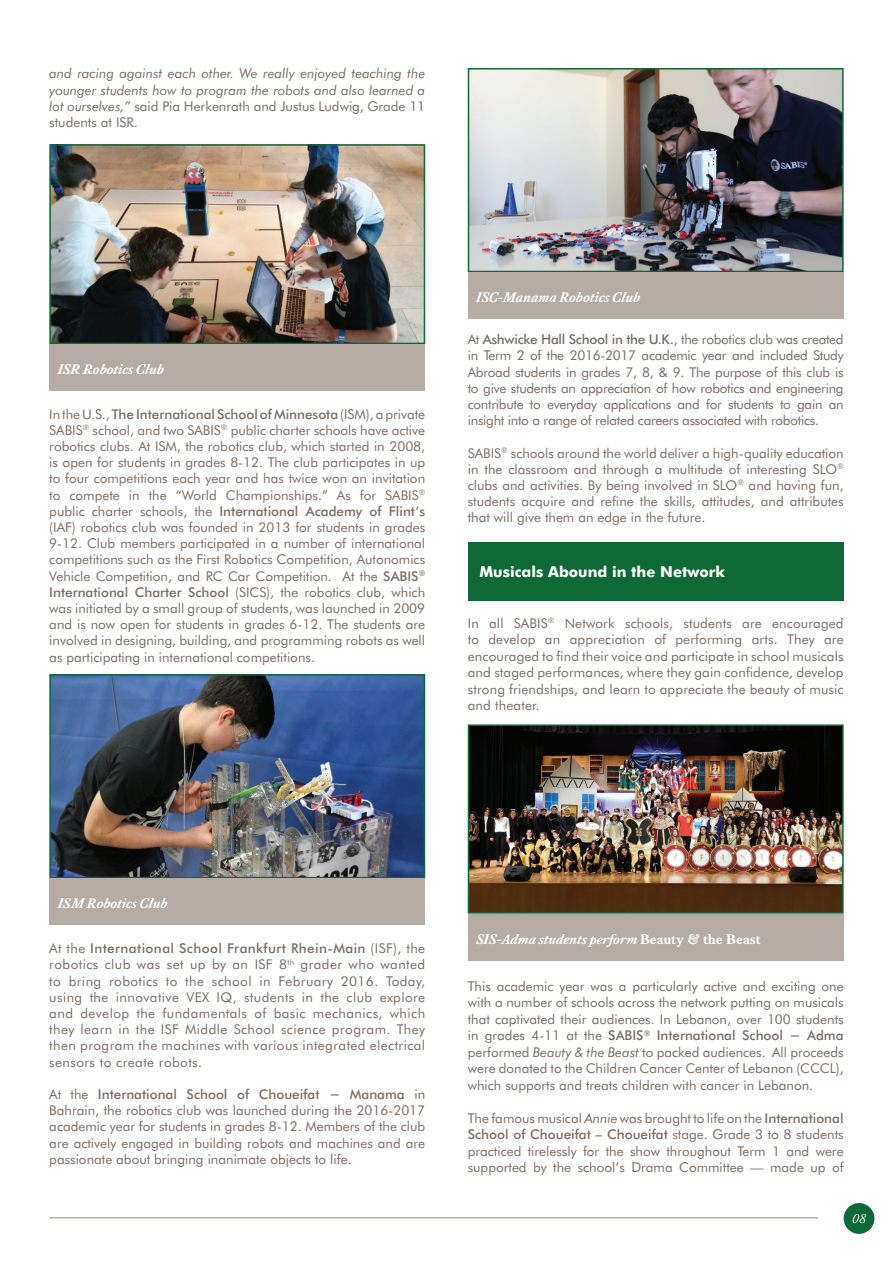
<style>
.page{position:relative;width:893px;height:1263px;background:#fff}
.page>*{position:absolute;margin:0;border:0;box-sizing:border-box;transform-origin:0 0}
.t1{font:700 15px "Futura BT";color:#fff}
.t2{font:italic 700 14.25px "Kings Caslon";color:#fff}
.t3{font:13.5px/16.2px "Futura BT";color:#7a6d65;text-align:justify}
.t4{font:italic 13.5px/16.2px "Futura BT";color:#7a6d65;text-align:justify}
.t5{font:italic 13.5px "Kings Caslon";color:#fff}
.s1{font-style:normal}
.s2{font-weight:500}
.s3{font-style:italic}
</style>
<div class="page">
<div style="left:844px;top:1203px;width:30px;height:31px;background:#0d6a37;border-radius:50%"></div>
<hr style="left:49px;top:1217px;width:769px;height:1px;background:#b5ada5">
<img style="left:52px;top:677px;width:370px;height:198px">
<div style="left:49px;top:674px;width:376px;height:204px;border:2px solid #0d6a37"></div>
<div style="left:49px;top:878px;width:376px;height:47px;background:#b5ada5"></div>
<img style="left:471px;top:71px;width:370px;height:198px">
<div style="left:468px;top:68px;width:376px;height:204px;border:2px solid #0d6a37"></div>
<div style="left:468px;top:272px;width:376px;height:47px;background:#b5ada5"></div>
<div style="left:468px;top:542px;width:376px;height:58px;background:#0d6a37"></div>
<img style="left:471px;top:727px;width:370px;height:184px">
<div style="left:468px;top:724px;width:376px;height:190px;border:2px solid #0d6a37"></div>
<div style="left:468px;top:914px;width:376px;height:46px;background:#b5ada5"></div>
<img style="left:52px;top:147px;width:370px;height:194px">
<div style="left:49px;top:144px;width:376px;height:200px;border:2px solid #0d6a37"></div>
<div style="left:49px;top:344px;width:376px;height:47px;background:#b5ada5"></div>
<p class="t4" style="left:49px;top:65px;width:377px">and racing against each other. We really enjoyed teaching the younger students how to program the robots and also learned a lot ourselves,” <span class="s1">said Pia Herkenrath and Justus Ludwig, Grade 11 students at ISR.</span></p>
<p class="t2" style="left:58px;top:361px;width:108px">ISR Robotics Club</p>
<p class="t3" style="left:49px;top:406px;width:377px">In the U.S., <span class="s2">The International School of Minnesota</span> (ISM), a private SABIS<sup>®</sup> school, and two SABIS<sup>®</sup> public charter schools have active robotics clubs. At ISM, the robotics club, which started in 2008, is open for students in grades 8-12. The club participates in up to four competitions each year and has twice won an invitation to compete in the “World Championships.” As for SABIS<sup>® </sup>public charter schools, the <span class="s2">International Academy of Flint’s </span>(IAF) robotics club was founded in 2013 for students in grades 9-12. Club members participated in a number of international competitions such as the First Robotics Competition, Autonomics Vehicle Competition, and RC Car Competition. At the <span class="s2">SABIS</span><sup>® </sup><span class="s2">International Charter School</span> (SICS), the robotics club, which was initiated by a small group of students, was launched in 2009 and is now open for students in grades 6-12. The students are involved in designing, building, and programming robots as well as participating in international competitions.</p>
<p class="t2" style="left:476px;top:289px;width:165px">ISC-Manama Robotics Club</p>
<p class="t3" style="left:468px;top:331px;width:377px">At <span class="s2">Ashwicke Hall School in the U.K.</span>, the robotics club was created in Term 2 of the 2016-2017 academic year and included Study Abroad students in grades 7, 8, &amp; 9. The purpose of this club is to give students an appreciation of how robotics and engineering contribute to everyday applications and for students to gain an insight into a range of related careers associated with robotics.</p>
<p class="t3" style="left:468px;top:444px;width:377px">SABIS<sup>®</sup> schools around the world deliver a high-quality education in the classroom and through a multitude of interesting SLO<sup>® </sup>clubs and activities. By being involved in SLO<sup>®</sup> and having fun, students acquire and refine the skills, attitudes, and attributes that will give them an edge in the future.</p>
<p class="t1" style="left:479px;top:563px;width:247px">Musicals Abound in the Network</p>
<p class="t3" style="left:468px;top:614px;width:377px">In all SABIS<sup>®</sup> Network schools, students are encouraged to develop an appreciation of performing arts. They are encouraged to find their voice and participate in school musicals and staged performances, where they gain confidence, develop strong friendships, and learn to appreciate the beauty of music and theater.</p>
<p class="t2" style="left:58px;top:895px;width:111px">ISM Robotics Club</p>
<p class="t3" style="left:49px;top:940px;width:377px">At the <span class="s2">International School Frankfurt Rhein-Main</span> (ISF), the robotics club was set up by an ISF 8<sup>th</sup> grader who wanted to bring robotics to the school in February 2016. Today, using the innovative VEX IQ, students in the club explore and develop the fundamentals of basic mechanics, which they learn in the ISF Middle School science program. They then program the machines with various integrated electrical sensors to create robots.</p>
<p class="t3" style="left:49px;top:1086px;width:377px">At the <span class="s2">International School of Choueifat − Manama</span> in Bahrain, the robotics club was launched during the 2016-2017 academic year for students in grades 8-12. Members of the club are actively engaged in building robots and machines and are passionate about bringing inanimate objects to life.</p>
<p class="t2" style="left:476px;top:931px;width:286px">SIS-Adma students perform <span class="s1">Beauty &amp; the Beast</span></p>
<p class="t3" style="left:468px;top:977px;width:377px">This academic year was a particularly active and exciting one with a number of schools across the network putting on musicals that captivated their audiences. In Lebanon, over 100 students in grades 4-11 at the <span class="s2">SABIS</span><sup>®</sup> <span class="s2">International School − Adma </span>performed <span class="s3">Beauty &amp; the Beast</span> to packed audiences. All proceeds were donated to the Children Cancer Center of Lebanon (CCCL), which supports and treats children with cancer in Lebanon.</p>
<p class="t3" style="left:468px;top:1109px;width:377px">The famous musical <span class="s3">Annie</span> was brought to life on the <span class="s2">International School of Choueifat – Choueifat</span> stage. Grade 3 to 8 students practiced tirelessly for the show throughout Term 1 and were supported by the school’s Drama Committee — made up of</p>
<p class="t5" style="left:852px;top:1211px;width:15px">08</p>
</div>
